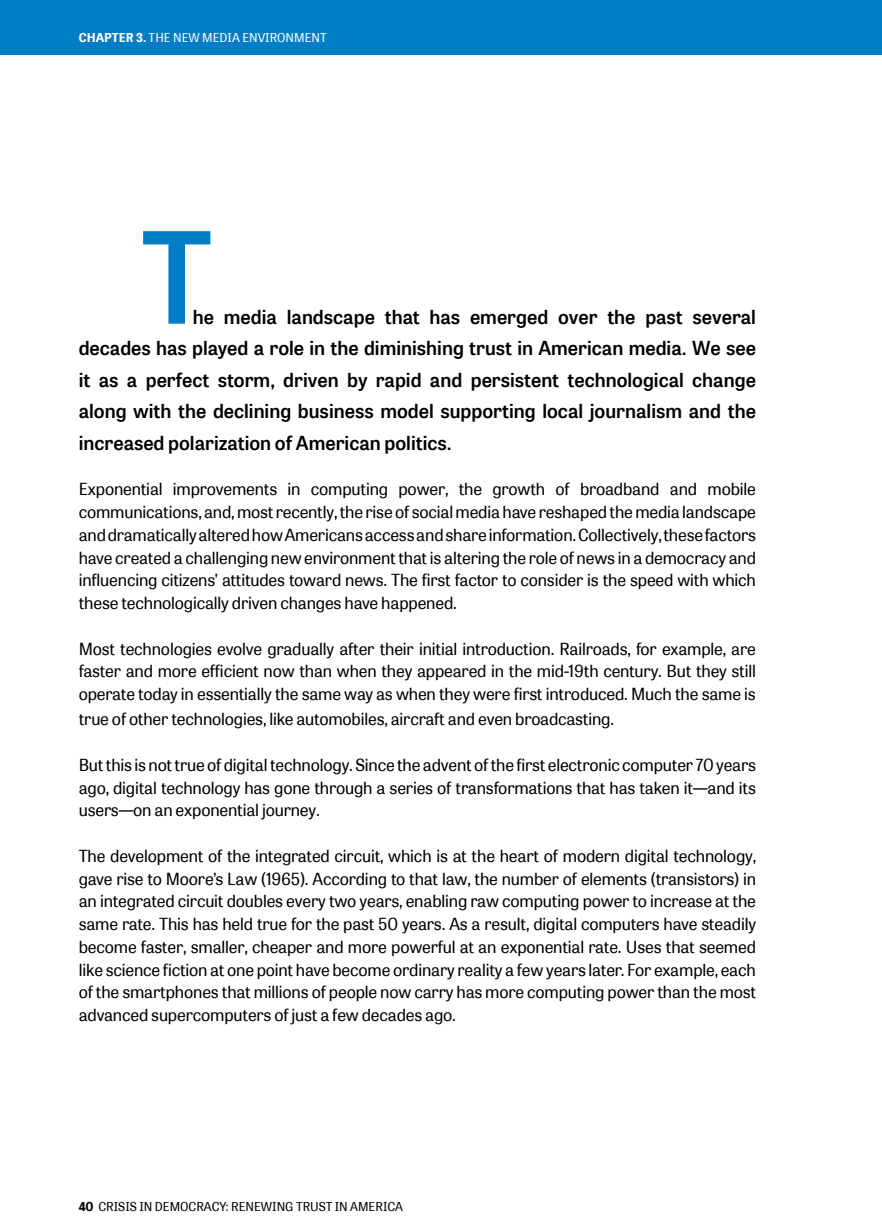
<style>
.page{position:relative;width:882px;height:1229px;background:#fff}
.page>*{position:absolute;margin:0;border:0;box-sizing:border-box;transform-origin:0 0}
.t1{font:600 126px "Tablet Gothic W01";color:#007dc5}
.t2{font:600 19.25px/31.5px "Tablet Gothic W01";color:#000;text-align:justify}
.t3{font:16.62px/22.8px "Tablet Gothic W01";letter-spacing:-.01em;color:#000;text-align:justify}
.t4{font:12.25px "Tablet Gothic W01";color:#000}
.t5{font:12.25px "Tablet Gothic W01";color:#fff}
.s1{font-weight:700}
</style>
<div class="page">
<div style="left:0;top:0;width:882px;height:55px;background:#007dc5"></div>
<p class="t5" style="left:79px;top:31px;width:250px"><span class="s1">CHAPTER 3.</span> THE NEW MEDIA ENVIRONMENT</p>
<h1 class="t1" style="left:142px;top:204px;width:71px">T</h1>
<p class="t2" style="left:79px;top:301px;width:679px;text-indent:114px">he media landscape that has emerged over the past several decades has played a role in the diminishing trust in American media. We see it as a perfect storm, driven by rapid and persistent technological change along with the declining business model supporting local journalism and the increased polarization of American politics.</p>
<p class="t3" style="left:79px;top:478px;width:679px">Exponential improvements in computing power, the growth of broadband and mobile communications, and, most recently, the rise of social media have reshaped the media landscape and dramatically altered how Americans access and share information. Collectively, these factors have created a challenging new environment that is altering the role of news in a democracy and influencing citizens’ attitudes toward news. The first factor to consider is the speed with which these technologically driven changes have happened.</p>
<p class="t3" style="left:79px;top:637px;width:679px">Most technologies evolve gradually after their initial introduction. Railroads, for example, are faster and more efficient now than when they appeared in the mid-19th century. But they still operate today in essentially the same way as when they were first introduced. Much the same is</p>
<p class="t3" style="left:79px;top:708px;width:537px">true of other technologies, like automobiles, aircraft and even broadcasting.</p>
<p class="t3" style="left:79px;top:753px;width:679px">But this is not true of digital technology. Since the advent of the first electronic computer 70 years ago, digital technology has gone through a series of transformations that has taken it—and its users—on an exponential journey.</p>
<p class="t3" style="left:79px;top:844px;width:679px">The development of the integrated circuit, which is at the heart of modern digital technology, gave rise to Moore’s Law (1965). According to that law, the number of elements (transistors) in an integrated circuit doubles every two years, enabling raw computing power to increase at the same rate. This has held true for the past 50 years. As a result, digital computers have steadily become faster, smaller, cheaper and more powerful at an exponential rate. Uses that seemed like science fiction at one point have become ordinary reality a few years later. For example, each of the smartphones that millions of people now carry has more computing power than the most advanced supercomputers of just a few decades ago.</p>
<p class="t4" style="left:79px;top:1199px;width:326px"><span class="s1">40</span> CRISIS IN DEMOCRACY: RENEWING TRUST IN AMERICA</p>
</div>
